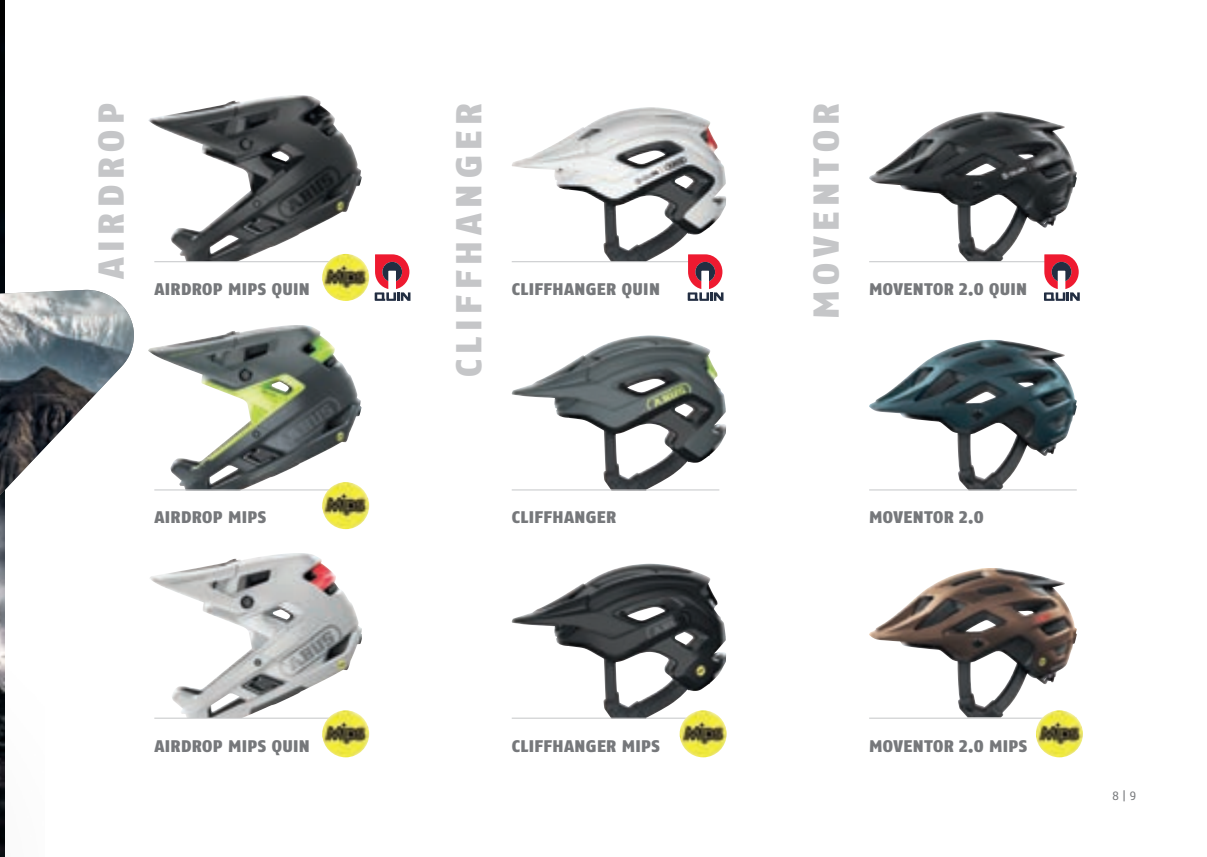
<style>
.page{position:relative;width:1207px;height:857px;background:#fff}
.page>*{position:absolute;margin:0;border:0;box-sizing:border-box;transform-origin:0 0}
.t1{font:900 36px "ABUS Fago Pro";letter-spacing:.16em;color:#c5c6c8}
.t2{font:900 16.8px "ABUS Fago Pro";letter-spacing:.02em;color:#76787b}
.t3{font:12px "ABUS Fago Pro";color:#76787b}
</style>
<div class="page">
<img style="left:148px;top:95px;width:214px;height:166px">
<img style="left:5px;top:290px;width:129px;height:159px">
<img style="left:0;top:448px;width:44px;height:408px">
<img style="left:512px;top:107px;width:213px;height:154px">
<hr style="left:511px;top:261px;width:208px;height:1px;background:#c5c6c8">
<img style="left:511px;top:335px;width:214px;height:155px">
<hr style="left:511px;top:489px;width:208px;height:1px;background:#c5c6c8">
<img style="left:511px;top:563px;width:214px;height:154px">
<hr style="left:511px;top:717px;width:208px;height:1px;background:#c5c6c8">
<img style="left:869px;top:339px;width:207px;height:150px">
<hr style="left:869px;top:489px;width:207px;height:1px;background:#c5c6c8">
<img style="left:869px;top:111px;width:207px;height:150px">
<hr style="left:869px;top:261px;width:193px;height:1px;background:#c5c6c8">
<img style="left:869px;top:568px;width:207px;height:149px">
<hr style="left:869px;top:717px;width:207px;height:1px;background:#c5c6c8">
<img style="left:148px;top:325px;width:213px;height:164px">
<hr style="left:154px;top:261px;width:208px;height:1px;background:#c5c6c8">
<img style="left:1035px;top:710px;width:47px;height:47px;border-radius:23px">
<img style="left:679px;top:710px;width:47px;height:47px;border-radius:23px">
<hr style="left:154px;top:489px;width:208px;height:1px;background:#c5c6c8">
<img style="left:322px;top:482px;width:47px;height:47px;border-radius:23px">
<img style="left:150px;top:553px;width:212px;height:164px">
<hr style="left:154px;top:717px;width:208px;height:1px;background:#c5c6c8">
<img style="left:322px;top:710px;width:47px;height:47px;border-radius:23px">
<img style="left:322px;top:254px;width:47px;height:47px;border-radius:23px">
<img style="left:0;top:8px;width:5px;height:566px">
<svg style="left:374px;top:254px;width:36px;height:47px"></svg>
<svg style="left:1043px;top:254px;width:36px;height:47px"></svg>
<svg style="left:687px;top:254px;width:36px;height:47px"></svg>
<svg style="left:0;top:0;width:5px;height:8px"></svg>
<h1 class="t1" style="left:90px;top:279px;width:178px;rotate:-90deg">AIRDROP</h1>
<h1 class="t1" style="left:447px;top:377px;width:275px;rotate:-90deg">CLIFFHANGER</h1>
<h1 class="t1" style="left:804px;top:319px;width:217px;rotate:-90deg">MOVENTOR</h1>
<p class="t2" style="left:154px;top:279px;width:157px">AIRDROP MIPS QUIN</p>
<p class="t2" style="left:511px;top:279px;width:150px">CLIFFHANGER QUIN</p>
<p class="t2" style="left:869px;top:279px;width:159px">MOVENTOR 2.0 QUIN</p>
<p class="t2" style="left:154px;top:507px;width:113px">AIRDROP MIPS</p>
<p class="t2" style="left:511px;top:507px;width:106px">CLIFFHANGER</p>
<p class="t2" style="left:869px;top:507px;width:116px">MOVENTOR 2.0</p>
<p class="t2" style="left:154px;top:735px;width:157px">AIRDROP MIPS QUIN</p>
<p class="t2" style="left:511px;top:735px;width:150px">CLIFFHANGER MIPS</p>
<p class="t2" style="left:869px;top:735px;width:159px">MOVENTOR 2.0 MIPS</p>
<p class="t3" style="left:1111px;top:788px;width:26px">8 | 9</p>
</div>
